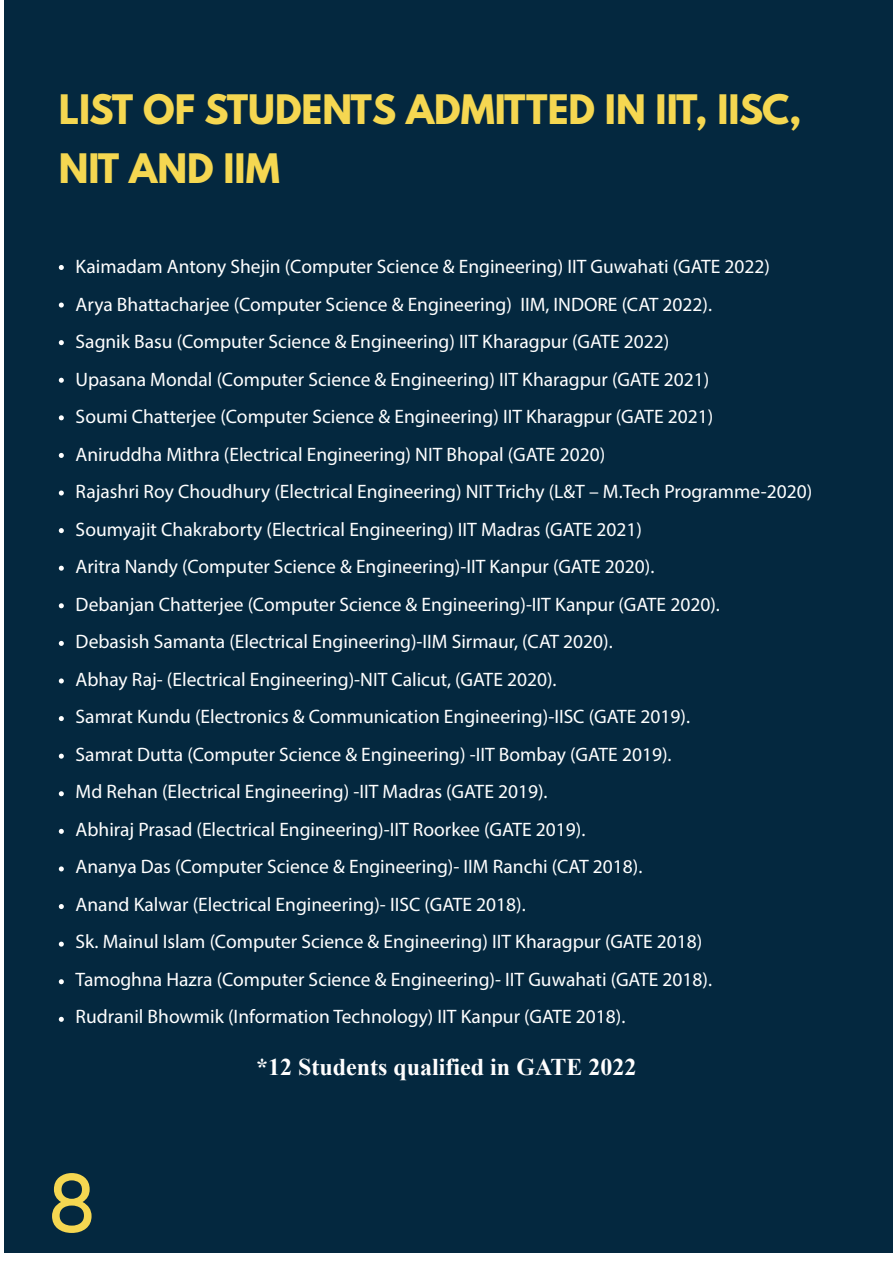
<style>
.page{position:relative;width:893px;height:1263px;background:#fff}
.page>*{position:absolute;margin:0;border:0;box-sizing:border-box;transform-origin:0 0}
.t1{font:500 82.5px "Gilroy";color:#f5d751}
.t2{font:700 36px/58.5px "League Spartan";color:#f5d751}
.t3{font:700 24px "Times New Roman";color:#fffefe}
.t4{font:19.5px/37.5px "Myriad Pro";color:#fff}
</style>
<div class="page">
<div style="left:4px;top:0;width:889px;height:1253px;background:#04283f"></div>
<svg style="left:59px;top:265px;width:5px;height:5px"></svg>
<svg style="left:59px;top:303px;width:5px;height:5px"></svg>
<svg style="left:59px;top:340px;width:5px;height:5px"></svg>
<svg style="left:59px;top:378px;width:5px;height:5px"></svg>
<svg style="left:59px;top:415px;width:5px;height:5px"></svg>
<svg style="left:59px;top:453px;width:5px;height:5px"></svg>
<svg style="left:59px;top:490px;width:5px;height:5px"></svg>
<svg style="left:59px;top:528px;width:5px;height:5px"></svg>
<svg style="left:59px;top:566px;width:5px;height:5px"></svg>
<svg style="left:59px;top:603px;width:5px;height:5px"></svg>
<svg style="left:59px;top:641px;width:5px;height:5px"></svg>
<svg style="left:59px;top:678px;width:5px;height:5px"></svg>
<svg style="left:59px;top:716px;width:5px;height:5px"></svg>
<svg style="left:59px;top:754px;width:5px;height:5px"></svg>
<svg style="left:59px;top:791px;width:5px;height:5px"></svg>
<svg style="left:59px;top:829px;width:5px;height:5px"></svg>
<svg style="left:59px;top:866px;width:5px;height:5px"></svg>
<svg style="left:59px;top:904px;width:5px;height:5px"></svg>
<svg style="left:59px;top:942px;width:5px;height:5px"></svg>
<svg style="left:59px;top:979px;width:5px;height:5px"></svg>
<svg style="left:59px;top:1017px;width:5px;height:5px"></svg>
<h2 class="t2" style="left:59px;top:84px;width:744px">LIST OF STUDENTS ADMITTED IN IIT, IISC,<br>NIT AND IIM</h2>
<p class="t4" style="left:76px;top:250px;width:738px">Kaimadam Antony Shejin (Computer Science &amp; Engineering) IIT Guwahati (GATE 2022)<br>Arya Bhattacharjee (Computer Science &amp; Engineering) IIM, INDORE (CAT 2022).<br>Sagnik Basu (Computer Science &amp; Engineering) IIT Kharagpur (GATE 2022)<br>Upasana Mondal (Computer Science &amp; Engineering) IIT Kharagpur (GATE 2021)<br>Soumi Chatterjee (Computer Science &amp; Engineering) IIT Kharagpur (GATE 2021)<br>Aniruddha Mithra (Electrical Engineering) NIT Bhopal (GATE 2020)<br>Rajashri Roy Choudhury (Electrical Engineering) NIT Trichy (L&amp;T – M.Tech Programme-2020)<br>Soumyajit Chakraborty (Electrical Engineering) IIT Madras (GATE 2021)<br>Aritra Nandy (Computer Science &amp; Engineering)-IIT Kanpur (GATE 2020).<br>Debanjan Chatterjee (Computer Science &amp; Engineering)-IIT Kanpur (GATE 2020).<br>Debasish Samanta (Electrical Engineering)-IIM Sirmaur, (CAT 2020).<br>Abhay Raj- (Electrical Engineering)-NIT Calicut, (GATE 2020).<br>Samrat Kundu (Electronics &amp; Communication Engineering)-IISC (GATE 2019).<br>Samrat Dutta (Computer Science &amp; Engineering) -IIT Bombay (GATE 2019).<br>Md Rehan (Electrical Engineering) -IIT Madras (GATE 2019).<br>Abhiraj Prasad (Electrical Engineering)-IIT Roorkee (GATE 2019).<br>Ananya Das (Computer Science &amp; Engineering)- IIM Ranchi (CAT 2018).<br>Anand Kalwar (Electrical Engineering)- IISC (GATE 2018).<br>Sk. Mainul Islam (Computer Science &amp; Engineering) IIT Kharagpur (GATE 2018)<br>Tamoghna Hazra (Computer Science &amp; Engineering)- IIT Guwahati (GATE 2018).<br>Rudranil Bhowmik (Information Technology) IIT Kanpur (GATE 2018).</p>
<h1 class="t1" style="left:49px;top:1155px;width:47px">8</h1>
<p class="t3" style="left:256px;top:1059px;width:382px">*12 Students qualified in GATE 2022</p>
</div>
